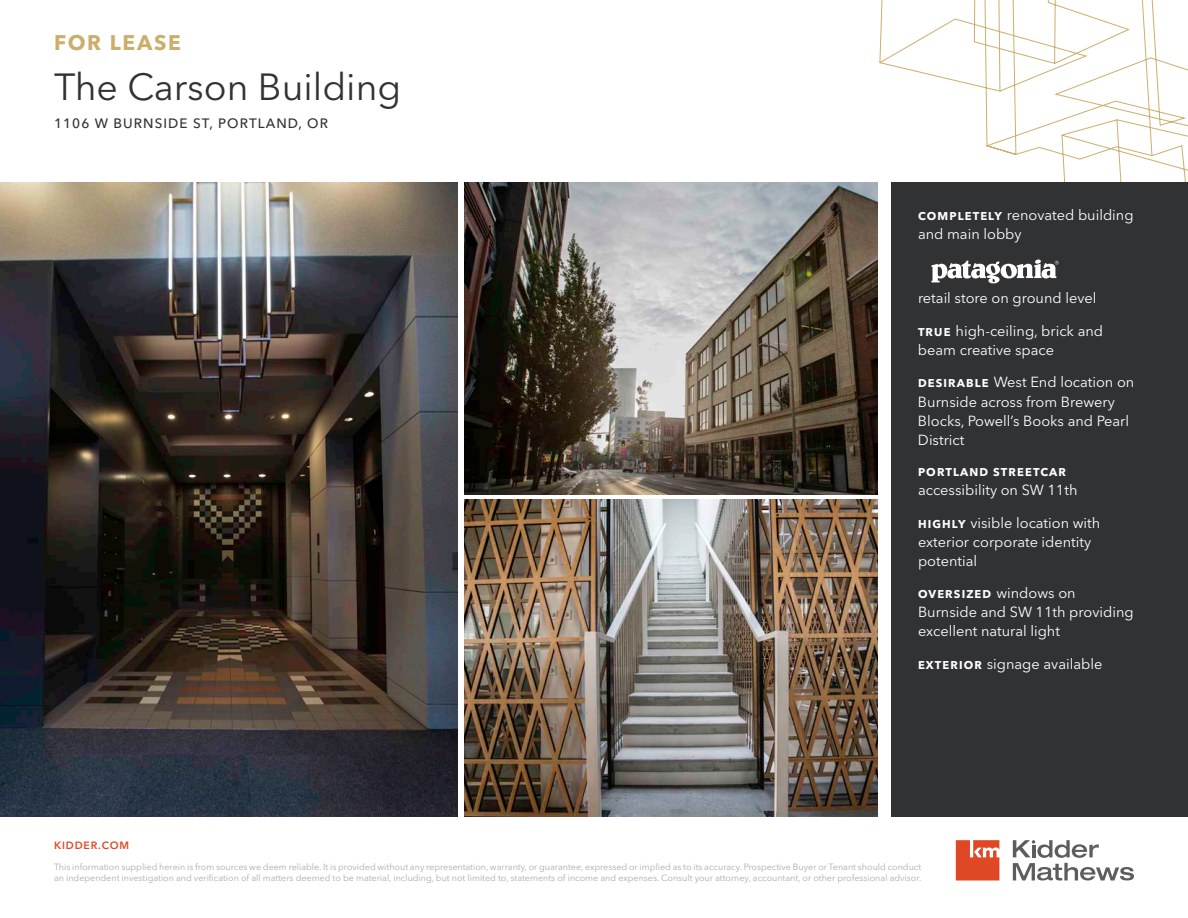
<style>
.page{position:relative;width:1188px;height:918px;background:#fff}
.page>*{position:absolute;margin:0;border:0;box-sizing:border-box;transform-origin:0 0}
.Property_Name_-_Char{font:37.5px "Avenir Next LT Pro";color:#313234}
.For_Lease___Sale__Af{font:700 21px "Avenir Next LT Pro";letter-spacing:.08em;color:#cbae6b}
.Bullets_-_White{font:14.55px/19px "Avenir Next LT Pro";color:#fff}
.Property_Address_-_C{font:500 13.5px "Avenir Next LT Pro";letter-spacing:.08em;color:#313234}
.Bullets_-_White-2{font:700 11.25px "Avenir Next LT Pro";letter-spacing:.1em;color:#fff}
.t1{font:600 10.5px "Avenir Next LT Pro";letter-spacing:.08em;color:#e04825}
.t2{font:9px/10.8px "Avenir Next LT Pro";color:#afabac}
.s1{font-weight:700;font-size:11.25px}
.s2{font-weight:400;font-size:14.55px}
</style>
<div class="page">
<svg style="left:1013px;top:840px;width:121px;height:41px"></svg>
<svg style="left:956px;top:840px;width:43px;height:41px;background:#e35f40"></svg>
<svg style="left:879px;top:0;width:309px;height:182px"></svg>
<div style="left:891px;top:182px;width:297px;height:635px;background:#313234"></div>
<img style="left:0;top:182px;width:458px;height:635px">
<svg style="left:932px;top:260px;width:127px;height:23px"></svg>
<img style="left:464px;top:182px;width:414px;height:313px">
<img style="left:464px;top:500px;width:414px;height:317px">
<p class="For_Lease___Sale__Af" style="left:54px;top:30px;width:128px">FOR LEASE</p>
<p class="Property_Name_-_Char" style="left:54px;top:64px;width:349px">The Carson Building</p>
<p class="Property_Address_-_C" style="left:54px;top:115px;width:276px">1106 W BURNSIDE ST, PORTLAND, OR</p>
<p class="t1" style="left:54px;top:839px;width:77px">KIDDER.COM</p>
<p class="Bullets_-_White" style="left:918px;top:206px;width:217px"><span class="s1">COMPLETELY</span> renovated building and main lobby</p>
<p class="Bullets_-_White" style="left:918px;top:289px;width:180px">retail store on ground level</p>
<p class="Bullets_-_White" style="left:918px;top:321px;width:187px"><span class="s1">TRUE</span> high-ceiling, brick and beam creative space</p>
<p class="Bullets_-_White" style="left:918px;top:373px;width:218px"><span class="s1">DESIRABLE</span> West End location on<br>Burnside across from Brewery<br>Blocks, Powell’s Books and Pearl<br>District</p>
<p class="Bullets_-_White-2" style="left:918px;top:465px;width:149px">PORTLAND STREETCAR</p>
<p class="Bullets_-_White" style="left:918px;top:481px;width:161px">accessibility on SW 11th</p>
<p class="Bullets_-_White" style="left:918px;top:513px;width:184px"><span class="s1">HIGHLY</span> visible location with exterior corporate identity potential</p>
<p class="Bullets_-_White-2" style="left:918px;top:588px;width:159px">OVERSIZED <span class="s2">windows on</span></p>
<p class="Bullets_-_White" style="left:918px;top:603px;width:217px">Burnside and SW 11th providing excellent natural light</p>
<p class="Bullets_-_White" style="left:918px;top:654px;width:186px"><span class="s1">EXTERIOR</span> signage available</p>
<p class="t2" style="left:54px;top:861px;width:869px">This information supplied herein is from sources we deem reliable. It is provided without any representation, warranty, or guarantee, expressed or implied as to its accuracy. Prospective Buyer or Tenant should conduct an independent investigation and verification of all matters deemed to be material, including, but not limited to, statements of income and expenses. Consult your attorney, accountant, or other professional advisor.</p>
</div>
